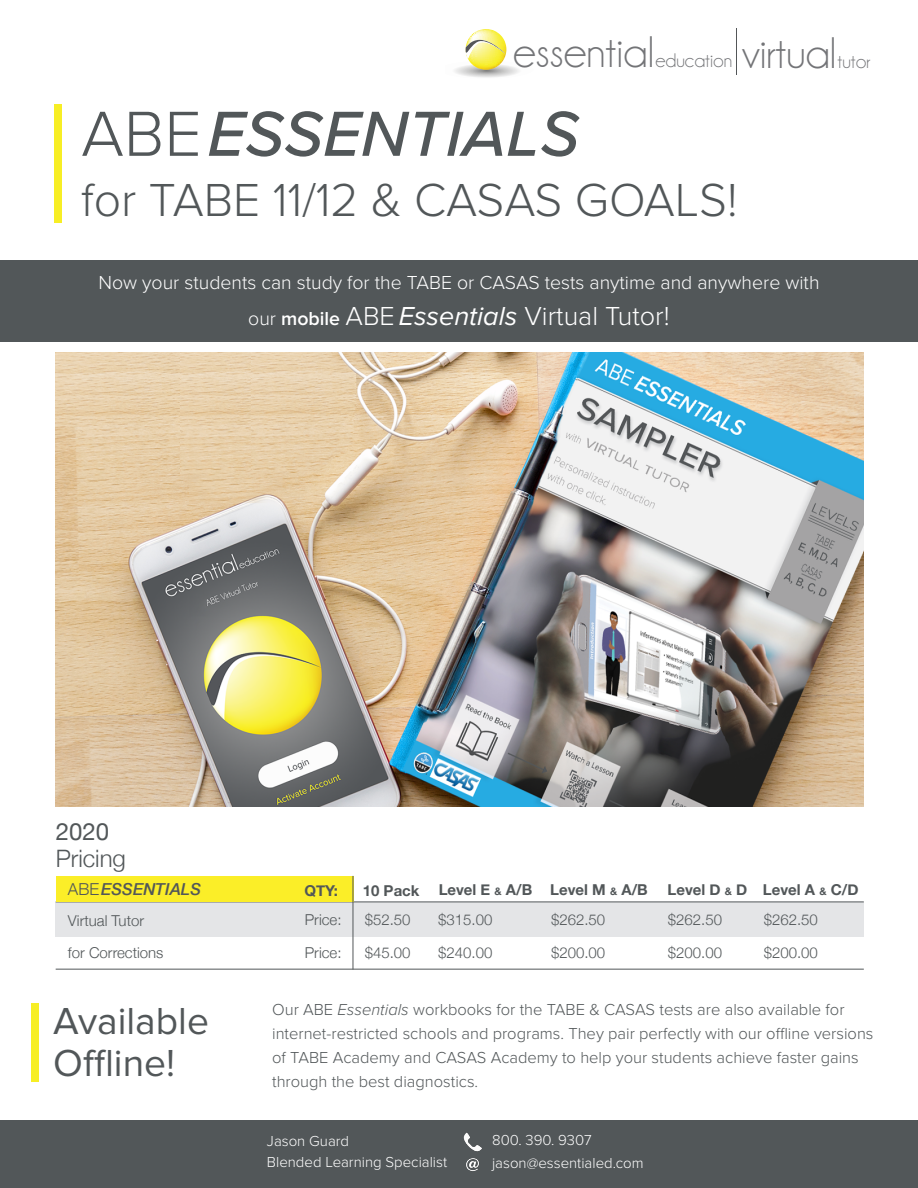
<style>
.page{position:relative;width:918px;height:1188px;background:#fff}
.page>*{position:absolute;margin:0;border:0;box-sizing:border-box;transform-origin:0 0}
.t1{font:italic 500 66px "Proxima Nova";color:#525759}
.t2{font:300 48px "Proxima Nova";color:#525759}
.t3{font:44.55px "Champagne&Limousines";color:#737477}
.t4{font:39px/42px "Proxima Nova";color:#525759}
.t5{font:300 27px "Proxima Nova";color:#fff}
.t6{font:300 24px "Helvetica Neue";color:#525759}
.t7{font:24px "Helvetica Neue";color:#525759}
.t8{font:19.8px "Champagne&Limousines";color:#737477}
.t9{font:300 19.5px "Proxima Nova";color:#fff}
.t10{font:300 16.5px/24px "Proxima Nova";color:#525759}
.t11{font:italic 500 16.5px "Helvetica Neue";color:#525759}
.t12{font:300 15px "Helvetica Neue";color:#525759}
.t13{font:300 15px "Proxima Nova";color:#fff}
.t14{font:700 15px "Helvetica Neue";color:#525759}
.s1{font-weight:300;font-style:normal}
.s2{font-size:19.5px}
.s3{font-weight:600;font-size:19.5px}
.s4{font-weight:400;font-style:italic}
.s5{font-size:10.5px}
.s6{font-style:italic}
</style>
<div class="page">
<div style="left:0;top:1120px;width:918px;height:68px;background:#525759"></div>
<div style="left:32px;top:1003px;width:7px;height:79px;background:#f7ee25"></div>
<img style="left:466px;top:1158px;width:13px;height:13px">
<img style="left:463px;top:1132px;width:19px;height:20px">
<div style="left:0;top:260px;width:918px;height:82px;background:#525759"></div>
<img style="left:56px;top:353px;width:808px;height:454px">
<div style="left:55px;top:104px;width:7px;height:118px;background:#f7ee25"></div>
<svg style="left:454px;top:29px;width:65px;height:49px"></svg>
<hr style="left:737px;top:29px;width:1px;height:46px;background:#535658">
<div style="left:56px;top:902px;width:808px;height:35px;background:#e4e5e7"></div>
<hr style="left:56px;top:902px;width:808px;height:1px;background:#525759">
<hr style="left:56px;top:969px;width:808px;height:1px;background:#525759">
<div style="left:56px;top:876px;width:297px;height:25px;background:#fbee28"></div>
<hr style="left:353px;top:876px;width:1px;height:94px;background:#525759">
<p class="t3" style="left:513px;top:30px;width:143px">essential</p>
<p class="t8" style="left:655px;top:51px;width:78px">education</p>
<p class="t3" style="left:742px;top:31px;width:96px">virtual</p>
<p class="t8" style="left:838px;top:52px;width:34px">tutor</p>
<p class="t1" style="left:81px;top:94px;width:500px"><span class="s1">ABE</span>ESSENTIALS</p>
<p class="t2" style="left:81px;top:172px;width:658px">for TABE 11/12 &amp; CASAS GOALS!</p>
<p class="t9" style="left:98px;top:271px;width:723px">Now your students can study for the TABE or CASAS tests anytime and anywhere with</p>
<p class="t5" style="left:248px;top:300px;width:423px"><span class="s2">our</span> <span class="s3">mobile</span> ABE <span class="s4">Essentials</span> Virtual Tutor!</p>
<p class="t7" style="left:56px;top:815px;width:55px">2020</p>
<p class="t6" style="left:56px;top:840px;width:72px">Pricing</p>
<p class="t11" style="left:68px;top:875px;width:135px"><span class="s1">ABE</span>ESSENTIALS</p>
<p class="t14" style="left:304px;top:879px;width:35px">QTY:</p>
<p class="t12" style="left:305px;top:907px;width:38px">Price:</p>
<p class="t12" style="left:305px;top:941px;width:38px">Price:</p>
<p class="t12" style="left:68px;top:908px;width:78px">Virtual Tutor</p>
<p class="t12" style="left:68px;top:940px;width:97px">for Corrections</p>
<p class="t14" style="left:363px;top:879px;width:58px">10 Pack</p>
<p class="t14" style="left:439px;top:878px;width:95px">Level E <span class="s5">&amp;</span> A/B</p>
<p class="t14" style="left:550px;top:878px;width:99px">Level M <span class="s5">&amp;</span> A/B</p>
<p class="t14" style="left:668px;top:878px;width:81px">Level D <span class="s5">&amp;</span> D</p>
<p class="t14" style="left:763px;top:878px;width:97px">Level A <span class="s5">&amp;</span> C/D</p>
<p class="t12" style="left:365px;top:907px;width:47px">$52.50</p>
<p class="t12" style="left:365px;top:941px;width:47px">$45.00</p>
<p class="t12" style="left:438px;top:907px;width:56px">$315.00</p>
<p class="t12" style="left:438px;top:941px;width:56px">$240.00</p>
<p class="t12" style="left:551px;top:907px;width:56px">$262.50</p>
<p class="t12" style="left:551px;top:941px;width:56px">$200.00</p>
<p class="t12" style="left:668px;top:907px;width:56px">$262.50</p>
<p class="t12" style="left:668px;top:941px;width:56px">$200.00</p>
<p class="t12" style="left:764px;top:907px;width:56px">$262.50</p>
<p class="t12" style="left:764px;top:941px;width:56px">$200.00</p>
<p class="t4" style="left:53px;top:1001px;width:157px">Available<br>Offline!</p>
<p class="t10" style="left:272px;top:997px;width:603px">Our ABE <span class="s6">Essentials</span> workbooks for the TABE &amp; CASAS tests are also available for internet-restricted schools and programs. They pair perfectly with our offline versions of TABE Academy and CASAS Academy to help your students achieve faster gains through the best diagnostics.</p>
<p class="t13" style="left:492px;top:1131px;width:101px">800. 390. 9307</p>
<p class="t13" style="left:267px;top:1132px;width:84px">Jason Guard</p>
<p class="t13" style="left:267px;top:1153px;width:182px">Blended Learning Specialist</p>
<p class="t13" style="left:492px;top:1154px;width:153px">jason@essentialed.com</p>
</div>
